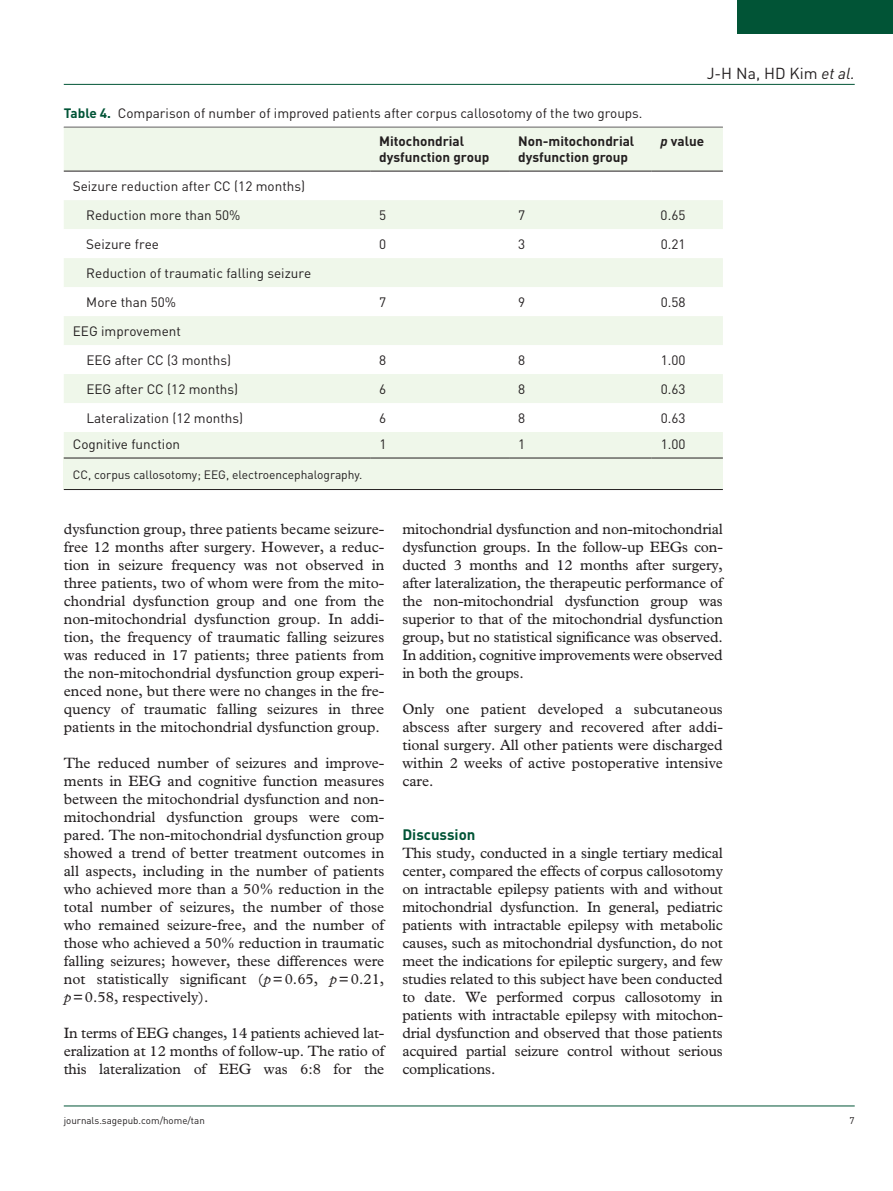
<style>
.page{position:relative;width:893px;height:1191px;background:#fff}
.page>*{position:absolute;margin:0;border:0;box-sizing:border-box;transform-origin:0 0}
.t1{font:15.75px "DIN";color:#231f20}
.t2{font:15px/18px "Plantin Std";letter-spacing:-.005em;color:#231f20;text-align:justify}
.t3{font:700 15px "DIN";color:#015436}
.t4{font:13.5px/29px "DIN";color:#231f20}
.t5{font:700 13.5px/15.8px "DIN";color:#231f20}
.t6{font:12px "DIN";color:#231f20}
.t7{font:9.75px "DIN";color:#231f20}
.s1{font-style:italic}
.s2{font-weight:700;color:#015436}
.s3{font-weight:700}
</style>
<div class="page">
<hr style="left:64px;top:84px;width:791px;height:1px;background:#015436">
<hr style="left:64px;top:1105px;width:791px;height:1px;background:#015436">
<div style="left:738px;top:0;width:155px;height:34px;background:#015436"></div>
<div style="left:64px;top:458px;width:659px;height:31px;background:#eff7ea"></div>
<hr style="left:64px;top:127px;width:659px;height:1px;background:#231f20">
<hr style="left:64px;top:489px;width:659px;height:1px;background:#231f20">
<div style="left:64px;top:128px;width:659px;height:329px;background:#eff7ea"></div>
<svg style="left:64px;top:172px;width:659px;height:260px"></svg>
<hr style="left:64px;top:171px;width:306px;height:1px;background:#231f20">
<hr style="left:370px;top:171px;width:139px;height:1px;background:#231f20">
<hr style="left:509px;top:171px;width:143px;height:1px;background:#231f20">
<hr style="left:652px;top:171px;width:71px;height:1px;background:#231f20">
<hr style="left:64px;top:457px;width:306px;height:1px;background:#231f20">
<hr style="left:370px;top:457px;width:139px;height:1px;background:#231f20">
<hr style="left:509px;top:457px;width:143px;height:1px;background:#231f20">
<hr style="left:652px;top:457px;width:71px;height:1px;background:#231f20">
<p class="t1" style="left:707px;top:63px;width:149px">J-H Na, HD Kim <span class="s1">et al.</span></p>
<p class="t4" style="left:379px;top:98px;width:265px;line-height:28.5px;text-indent:-315px"><span class="s2">Table 4.</span> Comparison of number of improved patients after corpus callosotomy of the two groups.<br><span class="s3">Mitochondrial</span></p>
<p class="t5" style="left:379px;top:149px;width:112px">dysfunction group</p>
<p class="t5" style="left:518px;top:133px;width:118px">Non-mitochondrial dysfunction group</p>
<p class="t5" style="left:661px;top:133px;width:45px"><span class="s1">p</span> value</p>
<p class="t4" style="left:86px;top:171px;width:220px;text-indent:-14px">Seizure reduction after CC (12 months)<br>Reduction more than 50%</p>
<p class="t4" style="left:379px;top:200px;width:9px">5</p>
<p class="t4" style="left:518px;top:200px;width:9px">7</p>
<p class="t4" style="left:661px;top:200px;width:26px">0.65</p>
<p class="t4" style="left:86px;top:229px;width:74px">Seizure free</p>
<p class="t4" style="left:379px;top:229px;width:9px">0</p>
<p class="t4" style="left:518px;top:229px;width:9px">3</p>
<p class="t4" style="left:661px;top:229px;width:26px">0.21</p>
<p class="t4" style="left:86px;top:258px;width:226px">Reduction of traumatic falling seizure<br>More than 50%</p>
<p class="t4" style="left:379px;top:287px;width:9px">7</p>
<p class="t4" style="left:518px;top:287px;width:9px">9</p>
<p class="t4" style="left:661px;top:287px;width:26px">0.58</p>
<p class="t4" style="left:86px;top:316px;width:146px;text-indent:-14px">EEG improvement<br>EEG after CC (3 months)</p>
<p class="t4" style="left:379px;top:345px;width:9px">8</p>
<p class="t4" style="left:518px;top:345px;width:9px">8</p>
<p class="t4" style="left:661px;top:345px;width:26px">1.00</p>
<p class="t4" style="left:86px;top:374px;width:153px">EEG after CC (12 months)</p>
<p class="t4" style="left:379px;top:374px;width:9px">6</p>
<p class="t4" style="left:518px;top:374px;width:9px">8</p>
<p class="t4" style="left:661px;top:374px;width:26px">0.63</p>
<p class="t4" style="left:86px;top:403px;width:158px">Lateralization (12 months)</p>
<p class="t4" style="left:379px;top:403px;width:9px">6</p>
<p class="t4" style="left:518px;top:403px;width:9px">8</p>
<p class="t4" style="left:661px;top:403px;width:26px">0.63</p>
<p class="t4" style="left:73px;top:429px;width:109px">Cognitive function</p>
<p class="t4" style="left:379px;top:429px;width:9px">1</p>
<p class="t4" style="left:518px;top:429px;width:9px">1</p>
<p class="t4" style="left:661px;top:429px;width:26px">1.00</p>
<p class="t6" style="left:73px;top:467px;width:291px">CC, corpus callosotomy; EEG, electroencephalography.</p>
<p class="t2" style="left:64px;top:520px;width:322px">dysfunction group, three patients became seizure&shy;free 12 months after surgery. However, a reduc&shy;tion in seizure frequency was not observed in three patients, two of whom were from the mito&shy;chondrial dysfunction group and one from the non-mitochondrial dysfunction group. In addi&shy;tion, the frequency of traumatic falling seizures was reduced in 17 patients; three patients from the non-mitochondrial dysfunction group experi&shy;enced none, but there were no changes in the fre&shy;quency of traumatic falling seizures in three patients in the mitochondrial dysfunction group.</p>
<p class="t2" style="left:64px;top:754px;width:322px">The reduced number of seizures and improve&shy;ments in EEG and cognitive function measures between the mitochondrial dysfunction and non&shy;mitochondrial dysfunction groups were com&shy;pared. The non-mitochondrial dysfunction group showed a trend of better treatment outcomes in all aspects, including in the number of patients who achieved more than a 50% reduction in the total number of seizures, the number of those who remained seizure-free, and the number of those who achieved a 50% reduction in traumatic falling seizures; however, these differences were not statistically significant (<span class="s1">p</span>=0.65, <span class="s1">p</span>=0.21, <span class="s1">p</span>=0.58, respectively).</p>
<p class="t2" style="left:64px;top:1024px;width:322px">In terms of EEG changes, 14 patients achieved lat&shy;eralization at 12 months of follow-up. The ratio of this lateralization of EEG was 6:8 for the</p>
<p class="t2" style="left:402px;top:520px;width:322px">mitochondrial dysfunction and non-mitochondrial dysfunction groups. In the follow-up EEGs con&shy;ducted 3 months and 12 months after surgery, after lateralization, the therapeutic performance of the non-mitochondrial dysfunction group was superior to that of the mitochondrial dysfunction group, but no statistical significance was observed.<br>In addition, cognitive improvements were observed in both the groups.</p>
<p class="t2" style="left:402px;top:700px;width:322px">Only one patient developed a subcutaneous abscess after surgery and recovered after addi&shy;tional surgery. All other patients were discharged within 2 weeks of active postoperative intensive care.</p>
<p class="t3" style="left:402px;top:825px;width:75px">Discussion</p>
<p class="t2" style="left:402px;top:844px;width:322px">This study, conducted in a single tertiary medical center, compared the effects of corpus callosotomy on intractable epilepsy patients with and without mitochondrial dysfunction. In general, pediatric patients with intractable epilepsy with metabolic causes, such as mitochondrial dysfunction, do not meet the indications for epileptic surgery, and few studies related to this subject have been conducted to date. We performed corpus callosotomy in patients with intractable epilepsy with mitochon&shy;drial dysfunction and observed that those patients acquired partial seizure control without serious complications.</p>
<p class="t7" style="left:64px;top:1114px;width:143px">journals.sagepub.com/home/tan</p>
<p class="t7" style="left:850px;top:1114px;width:7px">7</p>
</div>
